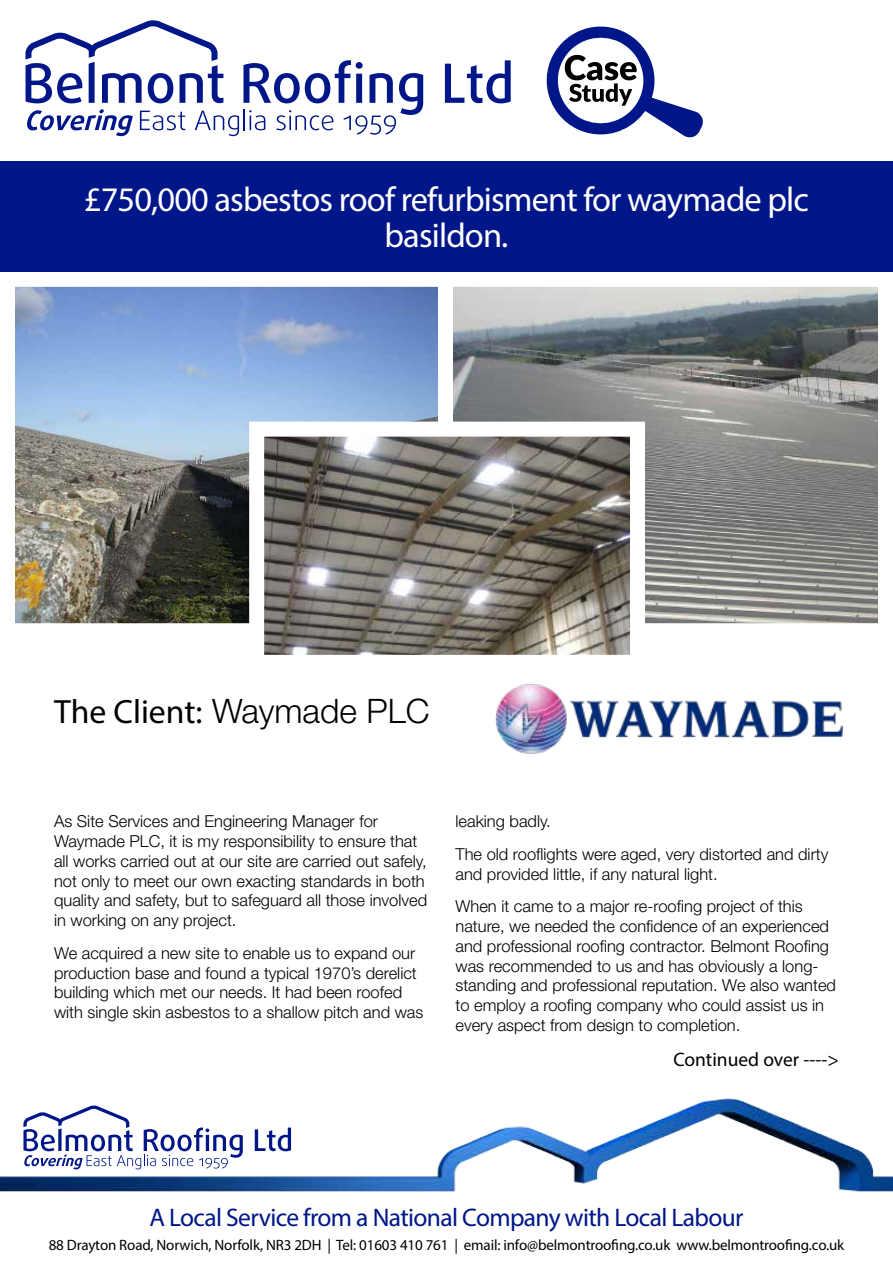
<style>
.page{position:relative;width:893px;height:1263px;background:#fff}
.page>*{position:absolute;margin:0;border:0;box-sizing:border-box;transform-origin:0 0}
.t1{font:34.5px/36px "Myriad Pro";letter-spacing:-.025em;color:#fff;text-align:center}
.t2{font:33.75px "Myriad Pro";color:#000}
.t3{font:25.5px "Myriad Pro";letter-spacing:-.025em;color:#001689}
.t4{font:19.5px "Myriad Pro";color:#000}
.t5{font:300 16.5px/19.8px "Helvetica Neue LT Pro";color:#000}
.t6{font:15px "Myriad Pro";letter-spacing:-.01em;color:#000}
.s1{font-family:"Helvetica Neue LT Pro";font-weight:300}
</style>
<div class="page">
<img style="left:15px;top:286px;width:415px;height:338px">
<svg style="left:430px;top:286px;width:448px;height:338px;background:#8b8e8e"></svg>
<div style="left:0;top:161px;width:893px;height:111px;background:#001689"></div>
<img style="left:0;top:1098px;width:893px;height:94px">
<svg style="left:255px;top:1127px;width:36px;height:24px"></svg>
<svg style="left:23px;top:1105px;width:220px;height:64px"></svg>
<img style="left:495px;top:684px;width:347px;height:69px">
<svg style="left:445px;top:60px;width:66px;height:43px"></svg>
<svg style="left:25px;top:20px;width:398px;height:116px"></svg>
<svg style="left:546px;top:26px;width:157px;height:112px"></svg>
<svg style="left:242px;top:414px;width:410px;height:241px;background:#8a8782"></svg>
<h1 class="t1" style="left:84px;top:181px;width:727px">£750,000 asbestos roof refurbisment for waymade plc basildon.</h1>
<h2 class="t2" style="left:54px;top:691px;width:377px">The Client: <span class="s1">Waymade PLC</span></h2>
<p class="t5" style="left:54px;top:811px;width:375px">As Site Services and Engineering Manager for Waymade PLC, it is my responsibility to ensure that all works carried out at our site are carried out safely, not only to meet our own exacting standards in both quality and safety, but to safeguard all those involved in working on any project.</p>
<p class="t5" style="left:54px;top:943px;width:371px">We acquired a new site to enable us to expand our production base and found a typical 1970’s derelict building which met our needs. It had been roofed with single skin asbestos to a shallow pitch and was</p>
<p class="t5" style="left:455px;top:805px;width:374px;line-height:32.5px">leaking badly.<br>The old rooflights were aged, very distorted and dirty</p>
<p class="t5" style="left:455px;top:857px;width:349px;line-height:32.5px">and provided little, if any natural light.<br>When it came to a major re-roofing project of this</p>
<p class="t5" style="left:455px;top:916px;width:382px">nature, we needed the confidence of an experienced and professional roofing contractor. Belmont Roofing was recommended to us and has obviously a long&shy;standing and professional reputation. We also wanted to employ a roofing company who could assist us in every aspect from design to completion.</p>
<p class="t4" style="left:673px;top:1047px;width:167px">Continued over ----&gt;</p>
<h3 class="t3" style="left:149px;top:1202px;width:596px">A Local Service from a National Company with Local Labour</h3>
<p class="t6" style="left:49px;top:1236px;width:797px">88 Drayton Road, Norwich, Norfolk, NR3 2DH | Tel: 01603 410 761 | email: info@belmontroofing.co.uk www.belmontroofing.co.uk</p>
</div>
